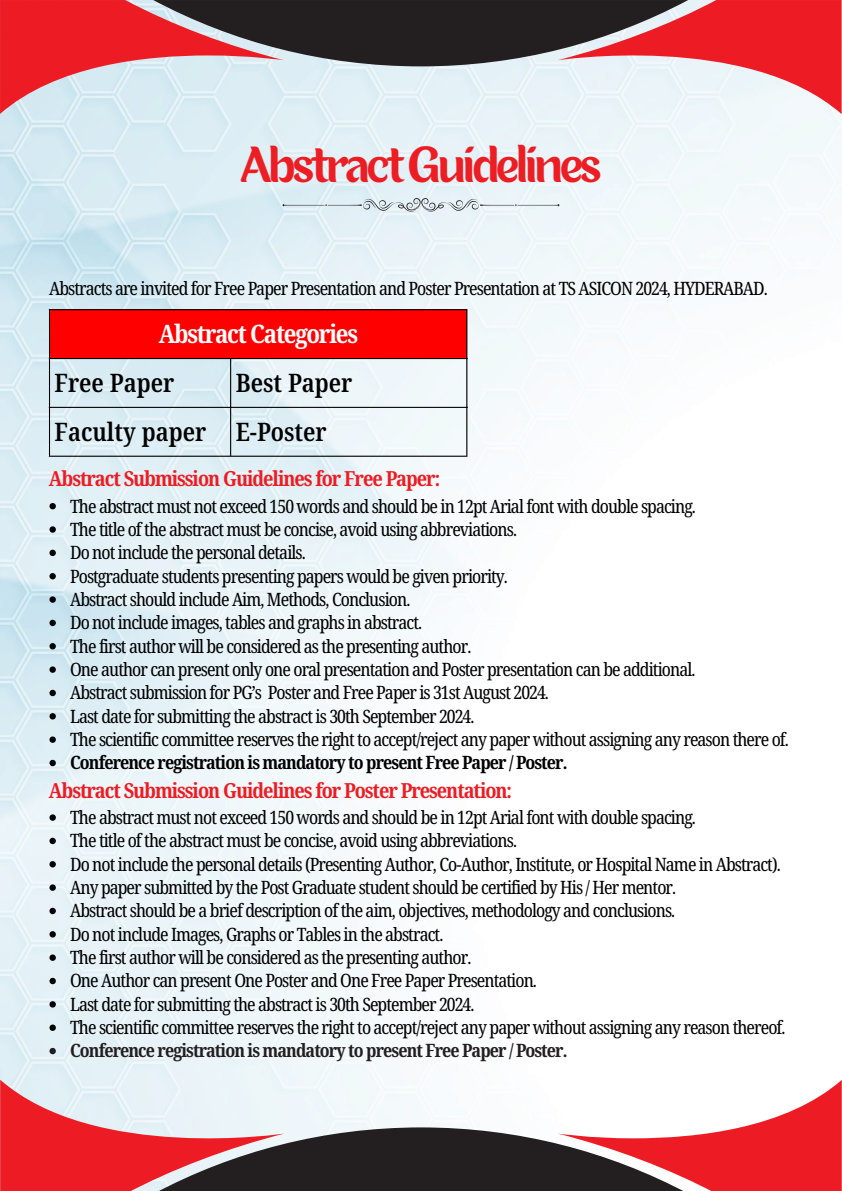
<style>
.page{position:relative;width:842px;height:1191px;background:#fff}
.page>*{position:absolute;margin:0;border:0;box-sizing:border-box;transform-origin:0 0}
.t1{font:46.7px "Para";letter-spacing:-.05em;color:#ed1d24}
.t2{font:600 25.4px/48.8px "Noto Serif Ethiopic Condensed";color:#000}
.t3{font:700 25.4px "Noto Serif Ethiopic Condensed";letter-spacing:-.05em;color:#fff}
.t4{font:700 20.8px "Noto Serif Ethiopic Condensed";letter-spacing:-.05em;color:#ed1c24}
.t5{font:18.4px/23.3px "Noto Serif Ethiopic Condensed";letter-spacing:-.05em;color:#000}
.t6{font:700 18.4px "Noto Serif Ethiopic Condensed";letter-spacing:-.05em;color:#000}
.t7{font:700 18.4px "Noto Serif Ethiopic Condensed";letter-spacing:-.05em;color:#231f20}
</style>
<div class="page">
<img style="left:0;top:114px;width:842px;height:965px">
<svg style="left:0;top:0;width:842px;height:114px"></svg>
<svg style="left:0;top:1079px;width:842px;height:111px"></svg>
<svg style="left:282px;top:198px;width:277px;height:13px"></svg>
<div style="left:49px;top:309px;width:418px;height:50px;background:#f00"></div>
<hr style="left:49px;top:310px;width:1px;height:145px;background:#000">
<hr style="left:230px;top:359px;width:1px;height:96px;background:#000">
<hr style="left:466px;top:310px;width:1px;height:145px;background:#000">
<hr style="left:49px;top:309px;width:418px;height:1px;background:#000">
<hr style="left:49px;top:358px;width:418px;height:1px;background:#000">
<hr style="left:49px;top:407px;width:418px;height:1px;background:#000">
<hr style="left:49px;top:455px;width:418px;height:1px;background:#000">
<svg style="left:49px;top:503px;width:7px;height:6px"></svg>
<svg style="left:49px;top:526px;width:7px;height:6px"></svg>
<svg style="left:49px;top:549px;width:7px;height:7px"></svg>
<svg style="left:49px;top:573px;width:7px;height:6px"></svg>
<svg style="left:49px;top:596px;width:7px;height:6px"></svg>
<svg style="left:49px;top:619px;width:7px;height:7px"></svg>
<svg style="left:49px;top:643px;width:7px;height:6px"></svg>
<svg style="left:49px;top:666px;width:7px;height:6px"></svg>
<svg style="left:49px;top:689px;width:7px;height:7px"></svg>
<svg style="left:49px;top:713px;width:7px;height:6px"></svg>
<svg style="left:49px;top:736px;width:7px;height:6px"></svg>
<svg style="left:49px;top:759px;width:7px;height:7px"></svg>
<svg style="left:49px;top:814px;width:7px;height:6px"></svg>
<svg style="left:49px;top:837px;width:7px;height:7px"></svg>
<svg style="left:49px;top:861px;width:7px;height:6px"></svg>
<svg style="left:49px;top:884px;width:7px;height:6px"></svg>
<svg style="left:49px;top:907px;width:7px;height:7px"></svg>
<svg style="left:49px;top:931px;width:7px;height:6px"></svg>
<svg style="left:49px;top:954px;width:7px;height:6px"></svg>
<svg style="left:49px;top:977px;width:7px;height:7px"></svg>
<svg style="left:49px;top:1001px;width:7px;height:6px"></svg>
<svg style="left:49px;top:1024px;width:7px;height:6px"></svg>
<svg style="left:49px;top:1047px;width:7px;height:7px"></svg>
<h1 class="t1" style="left:241px;top:145px;width:362px">AbstractGuidelines</h1>
<p class="t5" style="left:49px;top:276px;width:720px">Abstracts are invited for Free Paper Presentation and Poster Presentation at TS ASICON 2024, HYDERABAD.</p>
<h2 class="t3" style="left:159px;top:316px;width:201px">Abstract Categories</h2>
<h2 class="t2" style="left:55px;top:358px;width:121px">Free Paper</h2>
<h2 class="t2" style="left:55px;top:358px;width:299px;text-indent:181px">Best Paper<br>Faculty paper E-Poster</h2>
<p class="t4" style="left:49px;top:463px;width:393px">Abstract Submission Guidelines for Free Paper:</p>
<p class="t5" style="left:70px;top:493px;width:720px">The abstract must not exceed 150 words and should be in 12pt Arial font with double spacing.<br>The title of the abstract must be concise, avoid using abbreviations.<br>Do not include the personal details.<br>Postgraduate students presenting papers would be given priority.<br>Abstract should include Aim, Methods, Conclusion.<br>Do not include images, tables and graphs in abstract.<br>The first author will be considered as the presenting author.<br>One author can present only one oral presentation and Poster presentation can be additional.<br>Abstract submission for PG’s Poster and Free Paper is 31st August 2024.<br>Last date for submitting the abstract is 30th September 2024.<br>The scientific committee reserves the right to accept/reject any paper without assigning any reason there of.</p>
<p class="t6" style="left:70px;top:749px;width:499px">Conference registration is mandatory to present Free Paper / Poster.</p>
<p class="t4" style="left:49px;top:776px;width:465px">Abstract Submission Guidelines for Poster Presentation:</p>
<p class="t5" style="left:70px;top:805px;width:717px">The abstract must not exceed 150 words and should be in 12pt Arial font with double spacing.<br>The title of the abstract must be concise, avoid using abbreviations.<br>Do not include the personal details (Presenting Author, Co-Author, Institute, or Hospital Name in Abstract).<br>Any paper submitted by the Post Graduate student should be certified by His / Her mentor.<br>Abstract should be a brief description of the aim, objectives, methodology and conclusions.<br>Do not include Images, Graphs or Tables in the abstract.<br>The first author will be considered as the presenting author.<br>One Author can present One Poster and One Free Paper Presentation.<br>Last date for submitting the abstract is 30th September 2024.<br>The scientific committee reserves the right to accept/reject any paper without assigning any reason thereof.</p>
<p class="t7" style="left:70px;top:1037px;width:499px">Conference registration is mandatory to present Free Paper / Poster.</p>
</div>
